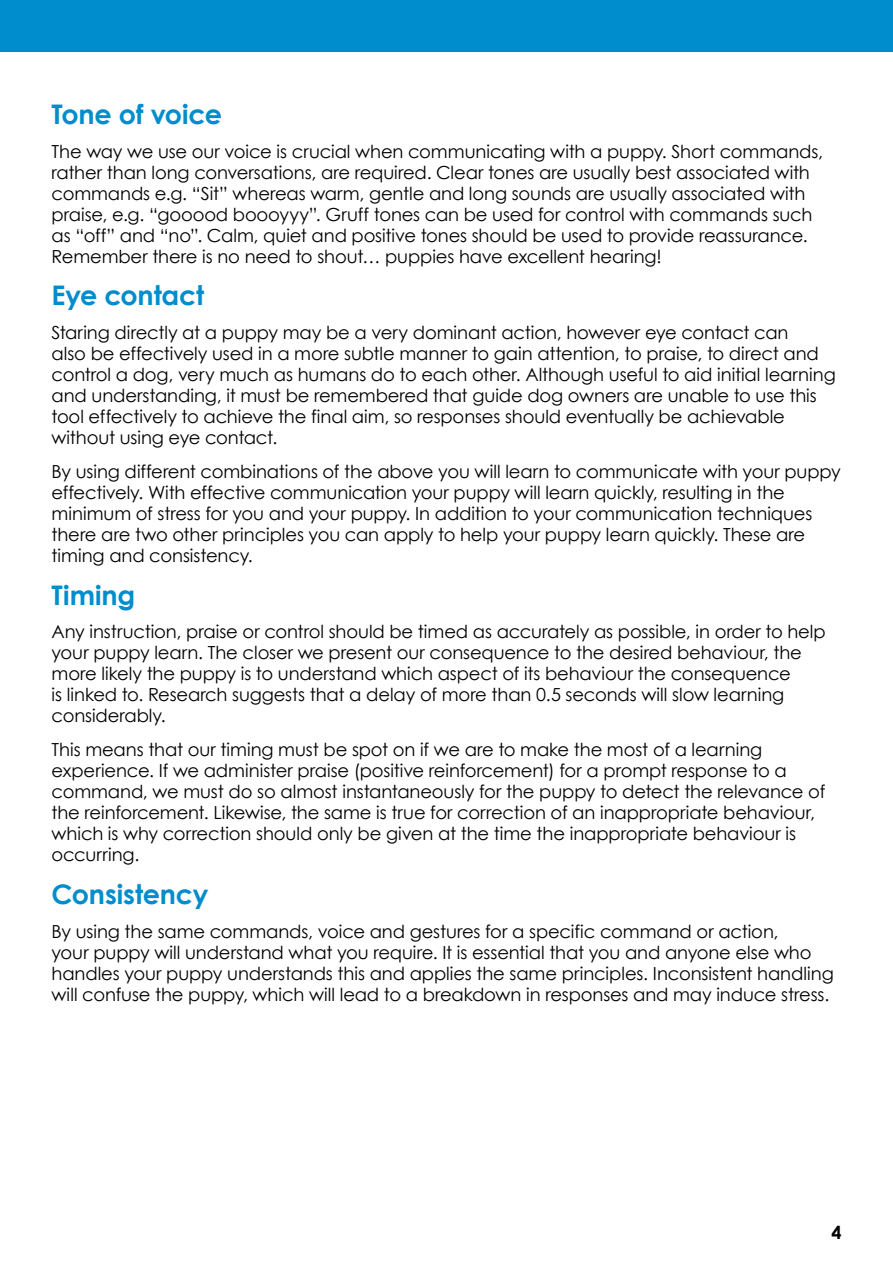
<style>
.page{position:relative;width:893px;height:1263px;background:#fff}
.page>*{position:absolute;margin:0;border:0;box-sizing:border-box;transform-origin:0 0}
.h4{font:700 27px "Century Gothic";letter-spacing:-.01em;color:#008dcd}
.p{font:18px/21px "Century Gothic";letter-spacing:-.005em;color:#000}
.t1{font:700 18px "Century Gothic";color:#000}
</style>
<div class="page">
<div style="left:0;top:0;width:893px;height:52px;background:#008dcd"></div>
<p class="h4" style="left:52px;top:97px;width:172px">Tone of voice</p>
<p class="p" style="left:52px;top:140px;width:773px">The way we use our voice is crucial when communicating with a puppy. Short commands, rather than long conversations, are required. Clear tones are usually best associated with commands e.g. “Sit” whereas warm, gentle and long sounds are usually associated with praise, e.g. “gooood boooyyy”. Gruff tones can be used for control with commands such as “off” and “no”. Calm, quiet and positive tones should be used to provide reassurance.<br>Remember there is no need to shout… puppies have excellent hearing!</p>
<p class="h4" style="left:52px;top:279px;width:154px">Eye contact</p>
<p class="p" style="left:52px;top:322px;width:786px">Staring directly at a puppy may be a very dominant action, however eye contact can<br>also be effectively used in a more subtle manner to gain attention, to praise, to direct and control a dog, very much as humans do to each other. Although useful to aid initial learning and understanding, it must be remembered that guide dog owners are unable to use this tool effectively to achieve the final aim, so responses should eventually be achievable without using eye contact.</p>
<p class="p" style="left:52px;top:461px;width:791px">By using different combinations of the above you will learn to communicate with your puppy effectively. With effective communication your puppy will learn quickly, resulting in the minimum of stress for you and your puppy. In addition to your communication techniques there are two other principles you can apply to help your puppy learn quickly. These are timing and consistency.</p>
<p class="h4" style="left:52px;top:578px;width:85px">Timing</p>
<p class="p" style="left:52px;top:621px;width:776px">Any instruction, praise or control should be timed as accurately as possible, in order to help your puppy learn. The closer we present our consequence to the desired behaviour, the more likely the puppy is to understand which aspect of its behaviour the consequence<br>is linked to. Research suggests that a delay of more than 0.5 seconds will slow learning considerably.</p>
<p class="p" style="left:52px;top:739px;width:775px">This means that our timing must be spot on if we are to make the most of a learning experience. If we administer praise (positive reinforcement) for a prompt response to a command, we must do so almost instantaneously for the puppy to detect the relevance of the reinforcement. Likewise, the same is true for correction of an inappropriate behaviour, which is why correction should only be given at the time the inappropriate behaviour is occurring.</p>
<p class="h4" style="left:52px;top:877px;width:158px">Consistency</p>
<p class="p" style="left:52px;top:920px;width:784px">By using the same commands, voice and gestures for a specific command or action,<br>your puppy will understand what you require. It is essential that you and anyone else who handles your puppy understands this and applies the same principles. Inconsistent handling will confuse the puppy, which will lead to a breakdown in responses and may induce stress.</p>
<p class="t1" style="left:831px;top:1221px;width:12px">4</p>
</div>
